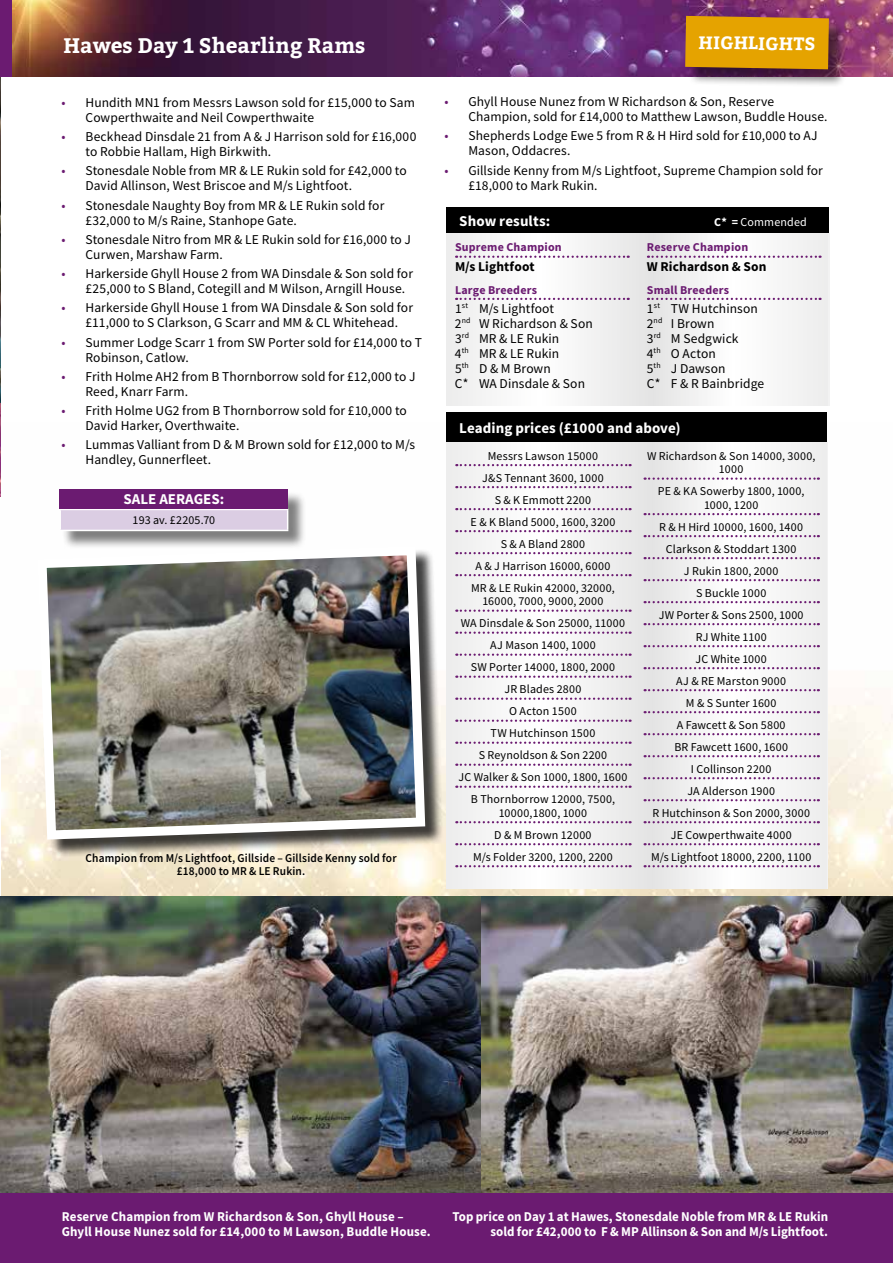
<style>
.page{position:relative;width:893px;height:1263px;background:#fff}
.page>*{position:absolute;margin:0;border:0;box-sizing:border-box;transform-origin:0 0}
.t1{font:700 21px "Bitter";color:#fff}
.t2{font:700 18px "Bitter";color:#fff}
.t3{font:700 15px "Source Sans Pro";letter-spacing:.005em;color:#fff}
.t4{font:13.5px/15px "Source Sans Pro";letter-spacing:.005em;color:#000}
.t5{font:700 13.5px/15px "Source Sans Pro";letter-spacing:.005em;color:#fff;text-align:right;scale:.96 1}
.t6{font:700 13.5px "Source Sans Pro";letter-spacing:.01em;color:#000}
.t7{font:12px/22px "Source Sans Pro";letter-spacing:.015em;color:#000;text-align:center}
.t8{font:600 12px/13.5px "Source Sans Pro";letter-spacing:.015em;color:#000;text-align:center;scale:.95 1}
.t9{font:700 12px "Source Sans Pro";letter-spacing:.015em;color:#6b1b71}
.t10{font:12px "Source Sans Pro";letter-spacing:.015em;color:#fff}
.s1{color:#6b1b71}
.s2{font-weight:700}
</style>
<div class="page">
<img style="left:1px;top:442px;width:892px;height:455px">
<img style="left:0;top:77px;width:1px;height:326px">
<img style="left:0;top:897px;width:482px;height:296px">
<img style="left:482px;top:897px;width:411px;height:296px">
<div style="left:0;top:1193px;width:893px;height:70px;background:#6b1b71"></div>
<hr style="left:0;top:403px;width:1px;height:94px;background:#6b1b71">
<div style="left:40px;top:549px;width:404px;height:309px;background:#000;opacity:.75"></div>
<img style="left:33px;top:541px;width:397px;height:303px">
<svg style="left:447px;top:442px;width:380px;height:446px"></svg>
<svg style="left:456px;top:464px;width:175px;height:2px"></svg>
<svg style="left:456px;top:486px;width:175px;height:2px"></svg>
<svg style="left:456px;top:508px;width:175px;height:2px"></svg>
<svg style="left:456px;top:530px;width:175px;height:2px"></svg>
<svg style="left:456px;top:552px;width:175px;height:2px"></svg>
<svg style="left:456px;top:574px;width:175px;height:2px"></svg>
<svg style="left:456px;top:609px;width:175px;height:3px"></svg>
<svg style="left:456px;top:631px;width:175px;height:3px"></svg>
<svg style="left:456px;top:653px;width:175px;height:3px"></svg>
<svg style="left:456px;top:675px;width:175px;height:3px"></svg>
<svg style="left:456px;top:697px;width:175px;height:3px"></svg>
<svg style="left:456px;top:719px;width:175px;height:3px"></svg>
<svg style="left:456px;top:741px;width:175px;height:3px"></svg>
<svg style="left:456px;top:763px;width:175px;height:3px"></svg>
<svg style="left:456px;top:785px;width:175px;height:3px"></svg>
<svg style="left:456px;top:821px;width:175px;height:2px"></svg>
<svg style="left:456px;top:843px;width:175px;height:2px"></svg>
<svg style="left:456px;top:865px;width:175px;height:2px"></svg>
<svg style="left:645px;top:477px;width:174px;height:3px"></svg>
<svg style="left:645px;top:513px;width:174px;height:2px"></svg>
<svg style="left:645px;top:535px;width:174px;height:2px"></svg>
<svg style="left:645px;top:557px;width:174px;height:2px"></svg>
<svg style="left:645px;top:579px;width:174px;height:2px"></svg>
<svg style="left:645px;top:601px;width:174px;height:2px"></svg>
<svg style="left:645px;top:623px;width:174px;height:2px"></svg>
<svg style="left:645px;top:645px;width:174px;height:2px"></svg>
<svg style="left:645px;top:667px;width:174px;height:2px"></svg>
<svg style="left:645px;top:689px;width:174px;height:2px"></svg>
<svg style="left:645px;top:711px;width:174px;height:2px"></svg>
<svg style="left:645px;top:733px;width:174px;height:2px"></svg>
<svg style="left:645px;top:755px;width:174px;height:2px"></svg>
<svg style="left:645px;top:777px;width:174px;height:2px"></svg>
<svg style="left:645px;top:799px;width:174px;height:2px"></svg>
<svg style="left:645px;top:821px;width:174px;height:2px"></svg>
<svg style="left:645px;top:843px;width:174px;height:2px"></svg>
<svg style="left:645px;top:865px;width:174px;height:2px"></svg>
<div style="left:446px;top:412px;width:381px;height:30px;background:#000"></div>
<img style="left:12px;top:0;width:881px;height:77px">
<div style="left:446px;top:208px;width:383px;height:26px;background:#000"></div>
<svg style="left:446px;top:234px;width:383px;height:172px"></svg>
<svg style="left:456px;top:256px;width:173px;height:2px"></svg>
<svg style="left:456px;top:298px;width:173px;height:2px"></svg>
<svg style="left:648px;top:256px;width:173px;height:2px"></svg>
<svg style="left:648px;top:298px;width:173px;height:2px"></svg>
<div style="left:62px;top:491px;width:245px;height:59px;background:#000;opacity:.5"></div>
<div style="left:60px;top:509px;width:228px;height:21px;background:#dbcde3"></div>
<hr style="left:59px;top:509px;width:229px;height:1px;background:#fff">
<hr style="left:59px;top:510px;width:2px;height:20px;background:#fff">
<svg style="left:287px;top:510px;width:1px;height:20px"></svg>
<hr style="left:59px;top:530px;width:229px;height:1px;background:#fff">
<div style="left:59px;top:489px;width:229px;height:19px;background:#6b1b71"></div>
<div style="left:687px;top:18px;width:160px;height:70px;background:#000;opacity:.5"></div>
<div style="left:685px;top:16px;width:144px;height:53px;background:#e5a300"></div>
<h1 class="t1" style="left:64px;top:29px;width:303px">Hawes Day 1 Shearling Rams</h1>
<p class="t4" style="left:86px;top:95px;width:331px;text-indent:-24px"><span class="s1">•</span> Hundith MN1 from Messrs Lawson sold for £15,000 to Sam<br>Cowperthwaite and Neil Cowperthwaite</p>
<p class="t4" style="left:86px;top:129px;width:332px;text-indent:-24px"><span class="s1">•</span> Beckhead Dinsdale 21 from A &amp; J Harrison sold for £16,000 to Robbie Hallam, High Birkwith.</p>
<p class="t4" style="left:86px;top:163px;width:323px;text-indent:-24px"><span class="s1">•</span> Stonesdale Noble from MR &amp; LE Rukin sold for £42,000 to<br>David Allinson, West Briscoe and M/s Lightfoot.</p>
<p class="t4" style="left:86px;top:197px;width:300px;text-indent:-24px"><span class="s1">•</span> Stonesdale Naughty Boy from MR &amp; LE Rukin sold for £32,000 to M/s Raine, Stanhope Gate.</p>
<p class="t4" style="left:86px;top:232px;width:327px;text-indent:-24px"><span class="s1">•</span> Stonesdale Nitro from MR &amp; LE Rukin sold for £16,000 to J<br>Curwen, Marshaw Farm.</p>
<p class="t4" style="left:86px;top:266px;width:329px;text-indent:-24px"><span class="s1">•</span> Harkerside Ghyll House 2 from WA Dinsdale &amp; Son sold for £25,000 to S Bland, Cotegill and M Wilson, Arngill House.</p>
<p class="t4" style="left:86px;top:300px;width:329px;text-indent:-24px"><span class="s1">•</span> Harkerside Ghyll House 1 from WA Dinsdale &amp; Son sold for £11,000 to S Clarkson, G Scarr and MM &amp; CL Whitehead.</p>
<p class="t4" style="left:86px;top:334px;width:338px;text-indent:-24px"><span class="s1">•</span> Summer Lodge Scarr 1 from SW Porter sold for £14,000 to T<br>Robinson, Catlow.</p>
<p class="t4" style="left:86px;top:369px;width:332px;text-indent:-24px"><span class="s1">•</span> Frith Holme AH2 from B Thornborrow sold for £12,000 to J<br>Reed, Knarr Farm.</p>
<p class="t4" style="left:86px;top:403px;width:323px;text-indent:-24px"><span class="s1">•</span> Frith Holme UG2 from B Thornborrow sold for £10,000 to<br>David Harker, Overthwaite.</p>
<p class="t4" style="left:86px;top:437px;width:331px;text-indent:-24px"><span class="s1">•</span> Lummas Valliant from D &amp; M Brown sold for £12,000 to M/s<br>Handley, Gunnerfleet.</p>
<p class="t3" style="left:123px;top:489px;width:102px">SALE AERAGES:</p>
<p class="t7" style="left:133px;top:509px;width:84px">193 av. £2205.70</p>
<p class="t8" style="left:86px;top:851px;width:329px">Champion from M/s Lightfoot, Gillside – Gillside Kenny sold for £18,000 to MR &amp; LE Rukin.</p>
<h2 class="t2" style="left:699px;top:28px;width:118px;rotate:1deg">HIGHLIGHTS</h2>
<p class="t4" style="left:468px;top:94px;width:361px;text-indent:-24px"><span class="s1">•</span> Ghyll House Nunez from W Richardson &amp; Son, Reserve<br>Champion, sold for £14,000 to Matthew Lawson, Buddle House.</p>
<p class="t4" style="left:468px;top:128px;width:351px;text-indent:-24px"><span class="s1">•</span> Shepherds Lodge Ewe 5 from R &amp; H Hird sold for £10,000 to AJ<br>Mason, Oddacres.</p>
<p class="t4" style="left:468px;top:163px;width:356px;text-indent:-24px"><span class="s1">•</span> Gillside Kenny from M/s Lightfoot, Supreme Champion sold for £18,000 to Mark Rukin.</p>
<p class="t3" style="left:459px;top:211px;width:93px">Show results:</p>
<p class="t10" style="left:714px;top:215px;width:94px"><span class="s2">C* =</span> Commended</p>
<p class="t9" style="left:455px;top:239px;width:108px">Supreme Champion</p>
<p class="t6" style="left:455px;top:257px;width:81px">M/s Lightfoot</p>
<p class="t9" style="left:455px;top:281px;width:84px">Large Breeders</p>
<p class="t4" style="left:455px;top:301px;width:139px">1<sup>st</sup> M/s Lightfoot<br>2<sup>nd</sup> W Richardson &amp; Son<br>3<sup>rd</sup> MR &amp; LE Rukin<br>4<sup>th</sup> MR &amp; LE Rukin<br>5<sup>th</sup> D &amp; M Brown<br>C* WA Dinsdale &amp; Son</p>
<p class="t9" style="left:647px;top:239px;width:103px">Reserve Champion</p>
<p class="t6" style="left:647px;top:257px;width:121px">W Richardson &amp; Son</p>
<p class="t9" style="left:647px;top:281px;width:84px">Small Breeders</p>
<p class="t4" style="left:647px;top:301px;width:119px">1<sup>st</sup> TW Hutchinson<br>2<sup>nd</sup> I Brown<br>3<sup>rd</sup> M Sedgwick<br>4<sup>th</sup> O Acton<br>5<sup>th</sup> J Dawson<br>C* F &amp; R Bainbridge</p>
<p class="t3" style="left:459px;top:418px;width:223px">Leading prices (£1000 and above)</p>
<p class="t7" style="left:471px;top:445px;width:146px">Messrs Lawson 15000<br>J&amp;S Tennant 3600, 1000<br>S &amp; K Emmott 2200<br>E &amp; K Bland 5000, 1600, 3200<br>S &amp; A Bland 2800<br>A &amp; J Harrison 16000, 6000<br>MR &amp; LE Rukin 42000, 32000,</p>
<p class="t7" style="left:458px;top:590px;width:170px">16000, 7000, 9000, 2000<br>WA Dinsdale &amp; Son 25000, 11000<br>AJ Mason 1400, 1000<br>SW Porter 14000, 1800, 2000<br>JR Blades 2800<br>O Acton 1500<br>TW Hutchinson 1500<br>S Reynoldson &amp; Son 2200<br>JC Walker &amp; Son 1000, 1800, 1600<br>B Thornborrow 12000, 7500,</p>
<p class="t7" style="left:473px;top:802px;width:141px">10000,1800, 1000<br>D &amp; M Brown 12000<br>M/s Folder 3200, 1200, 2200</p>
<p class="t7" style="left:647px;top:449px;width:170px;line-height:13.5px">W Richardson &amp; Son 14000, 3000,<br>1000</p>
<p class="t7" style="left:658px;top:484px;width:148px;line-height:13.5px">PE &amp; KA Sowerby 1800, 1000,<br>1000, 1200</p>
<p class="t7" style="left:651px;top:516px;width:162px">R &amp; H Hird 10000, 1600, 1400<br>Clarkson &amp; Stoddart 1300<br>J Rukin 1800, 2000<br>S Buckle 1000<br>JW Porter &amp; Sons 2500, 1000<br>RJ White 1100<br>JC White 1000<br>AJ &amp; RE Marston 9000<br>M &amp; S Sunter 1600<br>A Fawcett &amp; Son 5800<br>BR Fawcett 1600, 1600<br>I Collinson 2200<br>JA Alderson 1900<br>R Hutchinson &amp; Son 2000, 3000<br>JE Cowperthwaite 4000<br>M/s Lightfoot 18000, 2200, 1100</p>
<p class="t5" style="left:62px;top:1208px;width:386px;text-align:left">Reserve Champion from W Richardson &amp; Son, Ghyll House –<br>Ghyll House Nunez sold for £14,000 to M Lawson, Buddle House.</p>
<p class="t5" style="left:452px;top:1209px;width:393px">Top price on Day 1 at Hawes, Stonesdale Noble from MR &amp; LE Rukin sold for £42,000 to F &amp; MP Allinson &amp; Son and M/s Lightfoot.</p>
</div>
